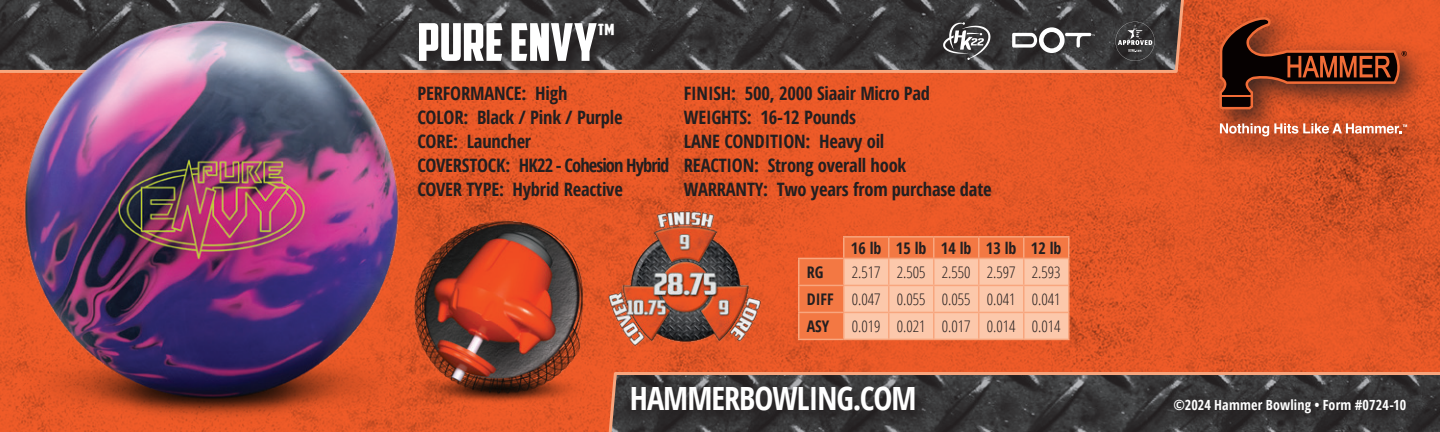
<style>
.page{position:relative;width:1440px;height:432px;background:#fff}
.page>*{position:absolute;margin:0;border:0;box-sizing:border-box;transform-origin:0 0}
.Outlined_Shoe_Name{font:52px "American Captain";color:#fff}
.t1{font:700 32px "Open Sans Condensed";letter-spacing:-.03em;color:#fff}
.Stats_info_2018{font:700 18.4px "Open Sans Condensed";letter-spacing:-.01em;color:#231f20}
.Stats_info_2018-2{font:700 18.4px "Open Sans Condensed";letter-spacing:-.05em;color:#231f20}
.Tech_Specs_-_2_-_PF_Din{font:300 16px "Open Sans Condensed";color:#231f20}
.Tech_Specs_-_2_-_PF_Din-2{font:700 16px "Open Sans Condensed";color:#231f20}
.t2{font:700 14px "Open Sans Condensed";letter-spacing:.015em;color:#fff}
</style>
<div class="page">
<img style="left:480px;top:0;width:960px;height:371px">
<svg style="left:480px;top:0;width:708px;height:74px;background:#48403e"></svg>
<svg style="left:623px;top:371px;width:817px;height:61px;background:#504541"></svg>
<img style="left:0;top:0;width:480px;height:432px">
<img style="left:401px;top:209px;width:222px;height:223px">
<svg style="left:1171px;top:396px;width:251px;height:33px;background:#323031"></svg>
<div style="left:1209px;top:7px;width:225px;height:157px;background:#231f20;opacity:.8"></div>
<svg style="left:1219px;top:16px;width:188px;height:93px;background:#923b1d"></svg>
<svg style="left:1220px;top:123px;width:187px;height:13px"></svg>
<svg style="left:415px;top:20px;width:216px;height:57px;background:#473733"></svg>
<svg style="left:628px;top:384px;width:303px;height:42px;background:#312f30"></svg>
<img style="left:608px;top:208px;width:154px;height:147px">
<svg style="left:1115px;top:22px;width:40px;height:39px;background:#4a494a"></svg>
<svg style="left:1012px;top:27px;width:83px;height:26px"></svg>
<svg style="left:943px;top:22px;width:48px;height:38px;background:#676667"></svg>
<svg style="left:799px;top:237px;width:44px;height:102px;background:#f1723e"></svg>
<hr style="left:798px;top:258px;width:46px;height:1px;background:#f8a67e">
<hr style="left:798px;top:286px;width:2px;height:26px;background:#f8a67e">
<hr style="left:1068px;top:286px;width:2px;height:26px;background:#f8a67e">
<hr style="left:798px;top:313px;width:2px;height:26px;background:#f8a67e">
<hr style="left:1068px;top:313px;width:2px;height:26px;background:#f8a67e">
<hr style="left:798px;top:259px;width:2px;height:26px;background:#f8a67e">
<hr style="left:1068px;top:259px;width:2px;height:26px;background:#f8a67e">
<hr style="left:798px;top:285px;width:46px;height:1px;background:#f8a67e">
<hr style="left:1024px;top:285px;width:46px;height:1px;background:#f8a67e">
<hr style="left:798px;top:312px;width:46px;height:1px;background:#f8a67e">
<hr style="left:1024px;top:312px;width:46px;height:1px;background:#f8a67e">
<hr style="left:798px;top:339px;width:46px;height:1px;background:#f8a67e">
<hr style="left:844px;top:339px;width:45px;height:1px;background:#f8a67e">
<hr style="left:889px;top:339px;width:45px;height:1px;background:#f8a67e">
<hr style="left:934px;top:339px;width:45px;height:1px;background:#f8a67e">
<hr style="left:979px;top:339px;width:45px;height:1px;background:#f8a67e">
<hr style="left:1024px;top:339px;width:46px;height:1px;background:#f8a67e">
<hr style="left:843px;top:236px;width:46px;height:2px;background:#f8a67e">
<hr style="left:889px;top:236px;width:45px;height:2px;background:#f8a67e">
<hr style="left:934px;top:236px;width:45px;height:2px;background:#f8a67e">
<hr style="left:979px;top:236px;width:45px;height:2px;background:#f8a67e">
<hr style="left:1024px;top:236px;width:46px;height:2px;background:#f8a67e">
<svg style="left:843px;top:238px;width:225px;height:101px;background:#fab796"></svg>
<hr style="left:1068px;top:238px;width:2px;height:20px;background:#f8a67e">
<hr style="left:844px;top:258px;width:45px;height:1px;background:#f8a67e">
<hr style="left:889px;top:258px;width:45px;height:1px;background:#f8a67e">
<hr style="left:934px;top:258px;width:45px;height:1px;background:#f8a67e">
<hr style="left:979px;top:258px;width:45px;height:1px;background:#f8a67e">
<hr style="left:1024px;top:258px;width:46px;height:1px;background:#f8a67e">
<p class="Outlined_Shoe_Name" style="left:417px;top:11px;width:199px">PURE ENVY<sup>™</sup></p>
<p class="Stats_info_2018" style="left:417px;top:80px;width:152px">PERFORMANCE: High</p>
<p class="Stats_info_2018" style="left:417px;top:104px;width:207px">COLOR: Black / Pink / Purple</p>
<p class="Stats_info_2018" style="left:417px;top:128px;width:115px">CORE: Launcher</p>
<p class="Stats_info_2018-2" style="left:417px;top:152px;width:254px">COVERSTOCK: HK22 - Cohesion Hybrid</p>
<p class="Stats_info_2018" style="left:417px;top:176px;width:207px">COVER TYPE: Hybrid Reactive</p>
<p class="Stats_info_2018" style="left:684px;top:80px;width:247px">FINISH: 500, 2000 Siaair Micro Pad</p>
<p class="Stats_info_2018" style="left:684px;top:104px;width:174px">WEIGHTS: 16-12 Pounds</p>
<p class="Stats_info_2018" style="left:684px;top:128px;width:202px">LANE CONDITION: Heavy oil</p>
<p class="Stats_info_2018" style="left:684px;top:152px;width:224px">REACTION: Strong overall hook</p>
<p class="Stats_info_2018" style="left:684px;top:176px;width:309px">WARRANTY: Two years from purchase date</p>
<p class="Tech_Specs_-_2_-_PF_Din-2" style="left:851px;top:237px;width:32px">16 lb</p>
<p class="Tech_Specs_-_2_-_PF_Din-2" style="left:896px;top:237px;width:32px">15 lb</p>
<p class="Tech_Specs_-_2_-_PF_Din-2" style="left:941px;top:237px;width:32px">14 lb</p>
<p class="Tech_Specs_-_2_-_PF_Din-2" style="left:986px;top:237px;width:32px">13 lb</p>
<p class="Tech_Specs_-_2_-_PF_Din-2" style="left:1031px;top:237px;width:32px">12 lb</p>
<p class="Tech_Specs_-_2_-_PF_Din-2" style="left:807px;top:261px;width:18px">RG</p>
<p class="Tech_Specs_-_2_-_PF_Din" style="left:852px;top:261px;width:30px">2.517</p>
<p class="Tech_Specs_-_2_-_PF_Din" style="left:897px;top:261px;width:30px">2.505</p>
<p class="Tech_Specs_-_2_-_PF_Din" style="left:942px;top:261px;width:30px">2.550</p>
<p class="Tech_Specs_-_2_-_PF_Din" style="left:987px;top:261px;width:30px">2.597</p>
<p class="Tech_Specs_-_2_-_PF_Din" style="left:1032px;top:261px;width:30px">2.593</p>
<p class="Tech_Specs_-_2_-_PF_Din-2" style="left:807px;top:288px;width:28px">DIFF</p>
<p class="Tech_Specs_-_2_-_PF_Din" style="left:852px;top:288px;width:30px">0.047</p>
<p class="Tech_Specs_-_2_-_PF_Din" style="left:897px;top:288px;width:30px">0.055</p>
<p class="Tech_Specs_-_2_-_PF_Din" style="left:942px;top:288px;width:30px">0.055</p>
<p class="Tech_Specs_-_2_-_PF_Din" style="left:987px;top:288px;width:30px">0.041</p>
<p class="Tech_Specs_-_2_-_PF_Din" style="left:1032px;top:288px;width:30px">0.041</p>
<p class="Tech_Specs_-_2_-_PF_Din-2" style="left:807px;top:315px;width:24px">ASY</p>
<p class="Tech_Specs_-_2_-_PF_Din" style="left:852px;top:315px;width:30px">0.019</p>
<p class="Tech_Specs_-_2_-_PF_Din" style="left:897px;top:315px;width:30px">0.021</p>
<p class="Tech_Specs_-_2_-_PF_Din" style="left:942px;top:315px;width:30px">0.017</p>
<p class="Tech_Specs_-_2_-_PF_Din" style="left:987px;top:315px;width:30px">0.014</p>
<p class="Tech_Specs_-_2_-_PF_Din" style="left:1032px;top:315px;width:30px">0.014</p>
<p class="t1" style="left:630px;top:376px;width:288px">HAMMERBOWLING.COM</p>
<p class="t2" style="left:1174px;top:395px;width:234px">©2024 Hammer Bowling • Form #0724-10</p>
</div>
